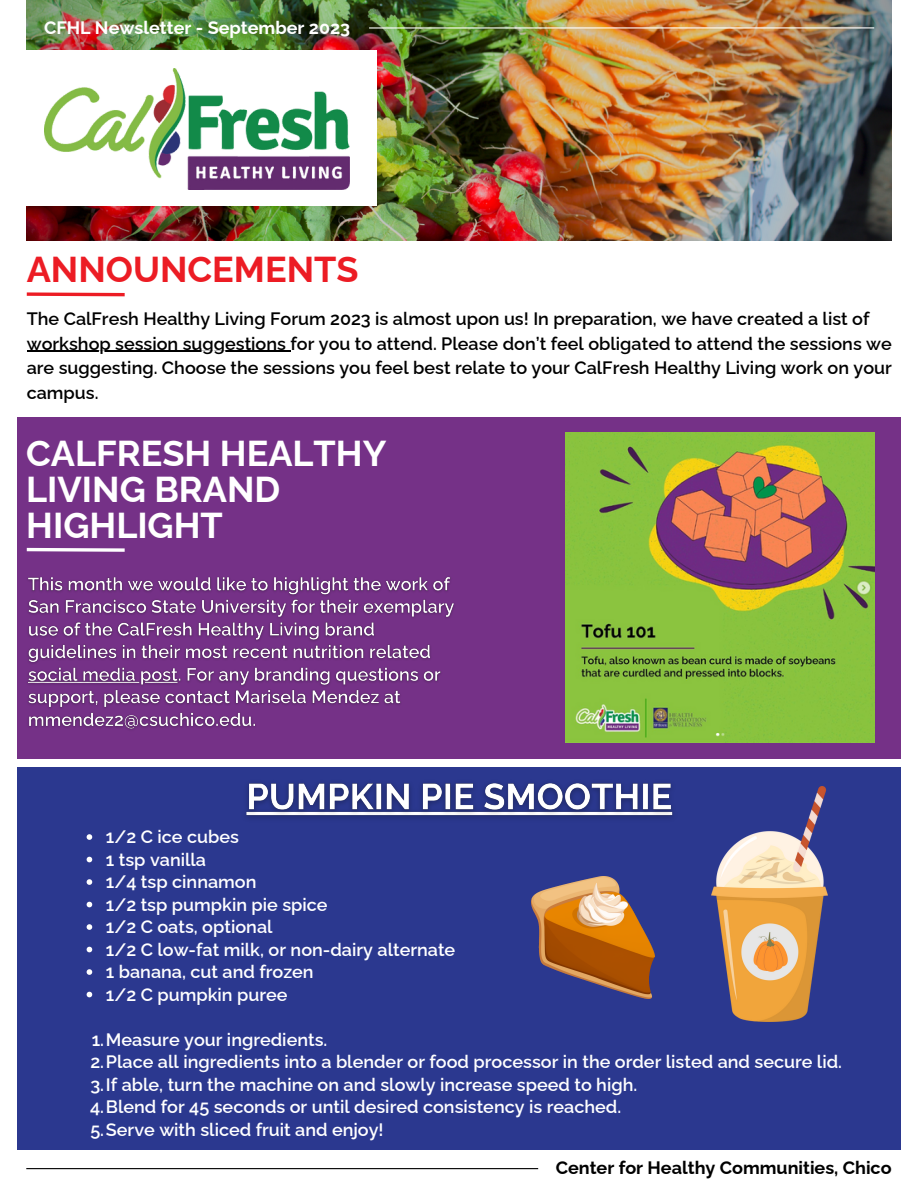
<style>
.page{position:relative;width:918px;height:1188px;background:#fff}
.page>*{position:absolute;margin:0;border:0;box-sizing:border-box;transform-origin:0 0}
.t1{font:700 36px/36px "Raleway";color:#fff}
.t2{font:700 36px "Raleway";color:#ec1c24}
.t3{font:600 18px "Raleway";color:#fff}
.t4{font:600 18px/24.8px "Raleway";color:#000}
.t5{font:700 18px "Raleway";color:#000}
.t6{font:700 18px "Raleway";color:#fff}
</style>
<div class="page">
<div style="left:18px;top:417px;width:883px;height:342px;background:#753187"></div>
<img style="left:26px;top:0;width:865px;height:240px">
<div style="left:17px;top:51px;width:360px;height:155px;background:#fff"></div>
<hr style="left:369px;top:27px;width:505px;height:2px;background:#fff">
<hr style="left:26px;top:1168px;width:512px;height:1px;background:#000">
<svg style="left:26px;top:292px;width:99px;height:5px"></svg>
<svg style="left:26px;top:547px;width:99px;height:5px"></svg>
<img style="left:45px;top:68px;width:305px;height:122px">
<img style="left:565px;top:433px;width:310px;height:309px">
<img style="left:27px;top:577px;width:427px;height:152px">
<hr style="left:27px;top:351px;width:264px;height:1px;background:#000">
<div style="left:18px;top:768px;width:883px;height:382px;background:#2b388f"></div>
<img style="left:246px;top:783px;width:427px;height:36px">
<svg style="left:87px;top:834px;width:5px;height:6px"></svg>
<svg style="left:87px;top:857px;width:5px;height:5px"></svg>
<svg style="left:87px;top:879px;width:5px;height:6px"></svg>
<svg style="left:87px;top:902px;width:5px;height:5px"></svg>
<svg style="left:87px;top:924px;width:5px;height:6px"></svg>
<svg style="left:87px;top:947px;width:5px;height:5px"></svg>
<svg style="left:87px;top:969px;width:5px;height:6px"></svg>
<svg style="left:87px;top:992px;width:5px;height:5px"></svg>
<img style="left:711px;top:787px;width:116px;height:235px">
<img style="left:531px;top:876px;width:124px;height:123px">
<p class="t6" style="left:44px;top:17px;width:308px">CFHL Newsletter - September 2023</p>
<p class="t2" style="left:27px;top:248px;width:333px">ANNOUNCEMENTS</p>
<p class="t4" style="left:27px;top:306px;width:867px">The CalFresh Healthy Living Forum 2023 is almost upon us! In preparation, we have created a list of workshop session suggestions for you to attend. Please don’t feel obligated to attend the sessions we are suggesting. Choose the sessions you feel best relate to your CalFresh Healthy Living work on your campus.</p>
<p class="t1" style="left:26px;top:435px;width:362px">CALFRESH HEALTHY<br>LIVING BRAND<br>HIGHLIGHT</p>
<p class="t3" style="left:106px;top:826px;width:134px">1/2 C ice cubes</p>
<p class="t3" style="left:106px;top:849px;width:102px">1 tsp vanilla</p>
<p class="t3" style="left:106px;top:871px;width:152px">1/4 tsp cinnamon</p>
<p class="t3" style="left:106px;top:894px;width:223px">1/2 tsp pumpkin pie spice</p>
<p class="t3" style="left:106px;top:916px;width:168px">1/2 C oats, optional</p>
<p class="t3" style="left:106px;top:939px;width:351px">1/2 C low-fat milk, or non-dairy alternate</p>
<p class="t3" style="left:106px;top:961px;width:209px">1 banana, cut and frozen</p>
<p class="t3" style="left:106px;top:984px;width:183px">1/2 C pumpkin puree</p>
<p class="t3" style="left:92px;top:1029px;width:237px">1.Measure your ingredients.</p>
<p class="t3" style="left:90px;top:1051px;width:753px">2.Place all ingredients into a blender or food processor in the order listed and secure lid.</p>
<p class="t3" style="left:90px;top:1074px;width:548px">3.If able, turn the machine on and slowly increase speed to high.</p>
<p class="t3" style="left:90px;top:1096px;width:533px">4.Blend for 45 seconds or until desired consistency is reached.</p>
<p class="t3" style="left:90px;top:1119px;width:295px">5.Serve with sliced fruit and enjoy!</p>
<p class="t5" style="left:556px;top:1157px;width:337px">Center for Healthy Communities, Chico</p>
</div>
